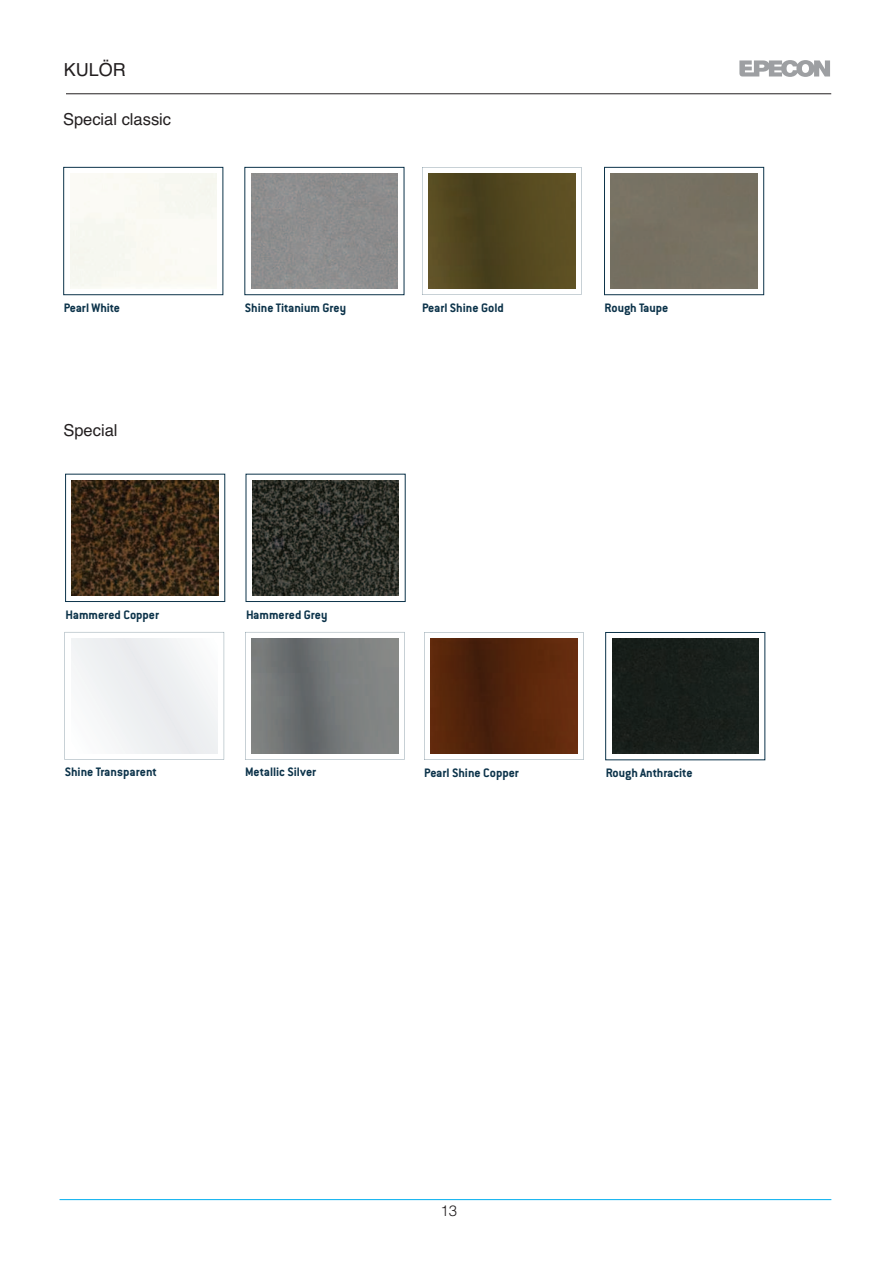
<style>
.page{position:relative;width:893px;height:1263px;background:#fff}
.page>*{position:absolute;margin:0;border:0;box-sizing:border-box;transform-origin:0 0}
.t1{font:18px "Helvetica";color:#231f20}
.t2{font:16.5px "Helvetica";color:#231f20}
.t3{font:300 15px "Helvetica";color:#231f20}
.t4{font:700 13.5px "Conduit ITC Std";color:#0c334a}
</style>
<div class="page">
<div style="left:65px;top:474px;width:160px;height:128px;border:1px solid #0c334a"></div>
<img style="left:72px;top:480px;width:146px;height:115px">
<img style="left:252px;top:480px;width:147px;height:115px">
<svg style="left:65px;top:632px;width:159px;height:127px"></svg>
<div style="left:71px;top:638px;width:147px;height:115px;background:#eff1f3"></div>
<svg style="left:245px;top:632px;width:159px;height:127px"></svg>
<img style="left:251px;top:638px;width:147px;height:115px">
<div style="left:612px;top:639px;width:146px;height:114px;background:#181f1b"></div>
<svg style="left:424px;top:632px;width:160px;height:128px"></svg>
<img style="left:430px;top:639px;width:147px;height:114px">
<div style="left:64px;top:167px;width:159px;height:128px;border:1px solid #0c334a"></div>
<div style="left:245px;top:167px;width:159px;height:128px;border:1px solid #0c334a"></div>
<img style="left:251px;top:174px;width:147px;height:114px">
<div style="left:604px;top:167px;width:160px;height:128px;border:1px solid #0c334a"></div>
<div style="left:611px;top:174px;width:146px;height:114px;background:#777162"></div>
<svg style="left:422px;top:167px;width:159px;height:128px;background:#6d6341"></svg>
<hr style="left:60px;top:1199px;width:771px;height:1px;background:#00aeef">
<svg style="left:739px;top:60px;width:91px;height:17px"></svg>
<hr style="left:66px;top:93px;width:765px;height:1px;background:#231f20">
<h1 class="t1" style="left:64px;top:59px;width:64px">KULÖR</h1>
<p class="t2" style="left:63px;top:110px;width:110px">Special classic</p>
<p class="t4" style="left:64px;top:303px;width:58px">Pearl White</p>
<p class="t4" style="left:245px;top:303px;width:103px">Shine Titanium Grey</p>
<p class="t4" style="left:422px;top:303px;width:83px">Pearl Shine Gold</p>
<p class="t4" style="left:604px;top:303px;width:65px">Rough Taupe</p>
<p class="t2" style="left:63px;top:421px;width:56px">Special</p>
<p class="t4" style="left:66px;top:610px;width:95px">Hammered Copper</p>
<p class="t4" style="left:246px;top:610px;width:83px">Hammered Grey</p>
<p class="t4" style="left:65px;top:768px;width:94px">Shine Transparent</p>
<p class="t4" style="left:245px;top:768px;width:73px">Metallic Silver</p>
<p class="t4" style="left:424px;top:768px;width:96px">Pearl Shine Copper</p>
<p class="t4" style="left:606px;top:768px;width:88px">Rough Anthracite</p>
<p class="t3" style="left:441px;top:1197px;width:18px">13</p>
</div>
